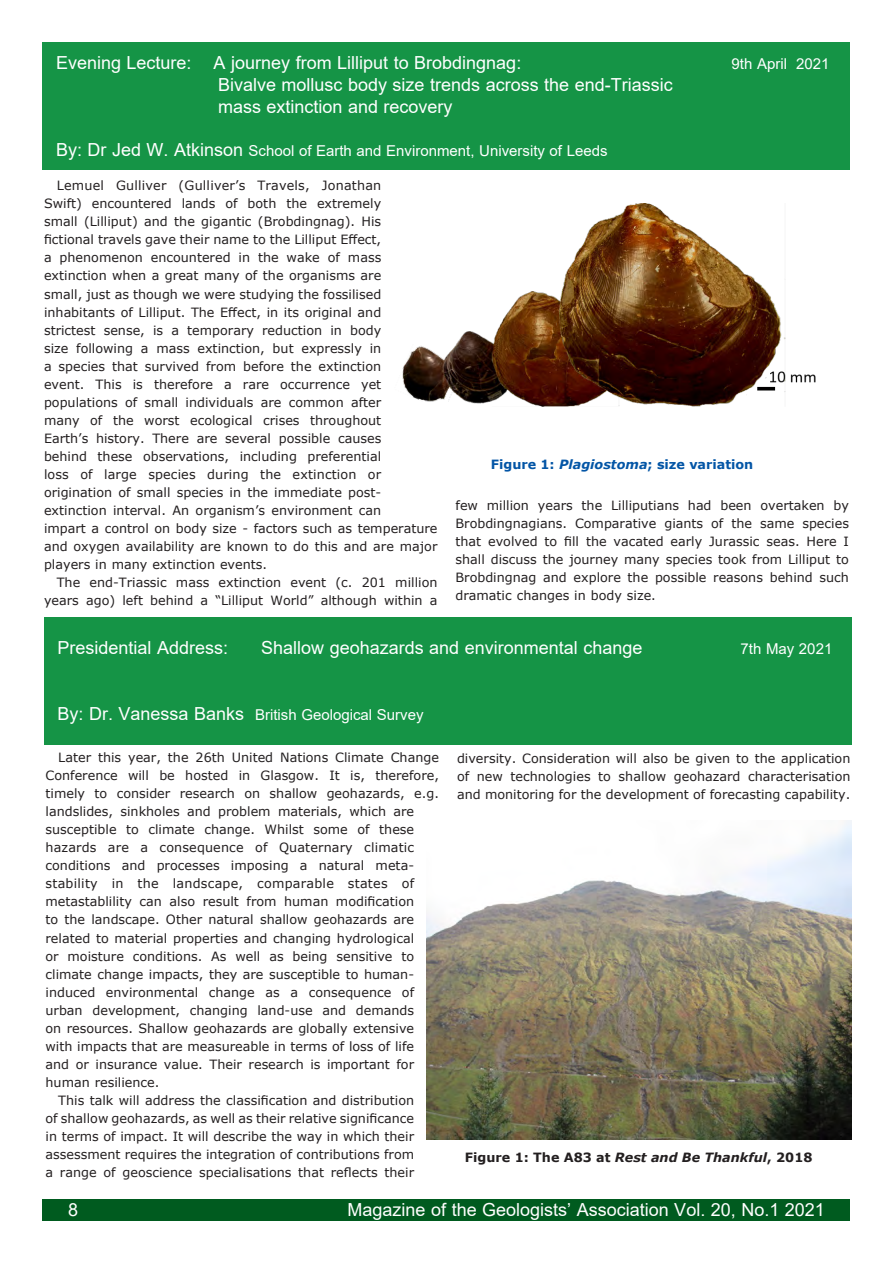
<style>
.page{position:relative;width:893px;height:1263px;background:#fff}
.page>*{position:absolute;margin:0;border:0;box-sizing:border-box;transform-origin:0 0}
.t1{font:18px "Arial";color:#fff}
.t2{font:15px "Arial";color:#fff}
.t3{font:12.75px/18px "Verdana";color:#231f20;text-align:justify}
.t4{font:700 12.75px "Verdana";color:#231f20}
.t5{font:700 12.75px "Verdana";color:#0355a6}
.s1{font-size:18px}
.s2{font-style:italic}
</style>
<div class="page">
<div style="left:44px;top:617px;width:808px;height:127px;background:#159446"></div>
<div style="left:43px;top:43px;width:807px;height:127px;background:#159446"></div>
<img style="left:402px;top:204px;width:414px;height:203px">
<div style="left:43px;top:1199px;width:807px;height:21px;background:#005b1f"></div>
<img style="left:427px;top:821px;width:425px;height:319px">
<p class="t1" style="left:56px;top:51px;width:467px">Evening Lecture: A journey from Lilliput to Brobdingnag:</p>
<p class="t2" style="left:732px;top:54px;width:99px">9th April 2021</p>
<p class="t1" style="left:218px;top:72px;width:456px">Bivalve mollusc body size trends across the end-Triassic</p>
<p class="t1" style="left:218px;top:94px;width:236px">mass extinction and recovery</p>
<p class="t2" style="left:56px;top:141px;width:553px"><span class="s1">By: Dr Jed W. Atkinson</span> School of Earth and Environment, University of Leeds</p>
<p class="t3" style="left:44px;top:177px;width:395px;text-align:left;text-indent:13px">Lemuel Gulliver (Gulliver’s Travels, Jonathan<br>Swift) encountered lands of both the extremely<br>small (Lilliput) and the gigantic (Brobdingnag). His<br>fictional travels gave their name to the Lilliput Effect,<br>a phenomenon encountered in the wake of mass extinction when a great many of the organisms are<br>small, just as though we were studying the fossilised inhabitants of Lilliput. The Effect, in its original and<br>strictest sense, is a temporary reduction in body<br>size following a mass extinction, but expressly in<br>a species that survived from before the extinction<br>event. This is therefore a rare occurrence yet populations of small individuals are common after<br>many of the worst ecological crises throughout<br>Earth’s history. There are several possible causes<br>behind these observations, including preferential<br>loss of large species during the extinction or origination of small species in the immediate post&shy;extinction interval. An organism’s environment can<br>impart a control on body size - factors such as temperature and oxygen availability are known to do this and are major players in many extinction events.</p>
<p class="t3" style="left:44px;top:573px;width:395px;text-align:right">The end-Triassic mass extinction event (c. 201 million years ago) left behind a “Lilliput World” although within a</p>
<p class="t5" style="left:491px;top:455px;width:264px">Figure 1: <span class="s2">Plagiostoma</span>; size variation</p>
<p class="t3" style="left:455px;top:496px;width:395px">few million years the Lilliputians had been overtaken by Brobdingnagians. Comparative giants of the same species that evolved to fill the vacated early Jurassic seas. Here I shall discuss the journey many species took from Lilliput to Brobdingnag and explore the possible reasons behind such dramatic changes in body size.</p>
<p class="t1" style="left:58px;top:636px;width:172px">Presidential Address:</p>
<p class="t1" style="left:261px;top:636px;width:383px">Shallow geohazards and environmental change</p>
<p class="t2" style="left:741px;top:639px;width:93px">7th May 2021</p>
<p class="t2" style="left:58px;top:704px;width:367px"><span class="s1">By: Dr. Vanessa Banks</span> British Geological Survey</p>
<p class="t3" style="left:46px;top:749px;width:395px;text-align:left;text-indent:13px">Later this year, the 26th United Nations Climate Change Conference will be hosted in Glasgow. It is, therefore, timely to consider research on shallow geohazards, e.g. landslides, sinkholes and problem materials, which are susceptible to climate change. Whilst some of these hazards are a consequence of Quaternary climatic conditions and processes imposing a natural meta&shy;stability in the landscape, comparable states of metastablility can also result from human modification<br>to the landscape. Other natural shallow geohazards are related to material properties and changing hydrological<br>or moisture conditions. As well as being sensitive to climate change impacts, they are susceptible to human&shy;induced environmental change as a consequence of urban development, changing land-use and demands<br>on resources. Shallow geohazards are globally extensive with impacts that are measureable in terms of loss of life and or insurance value. Their research is important for human resilience.</p>
<p class="t3" style="left:46px;top:1091px;width:370px;text-indent:13px">This talk will address the classification and distribution of shallow geohazards, as well as their relative significance in terms of impact. It will describe the way in which their assessment requires the integration of contributions from a range of geoscience specialisations that reflects their</p>
<p class="t3" style="left:457px;top:749px;width:395px">diversity. Consideration will also be given to the application of new technologies to shallow geohazard characterisation and monitoring for the development of forecasting capability.</p>
<p class="t4" style="left:465px;top:1149px;width:349px">Figure 1: The A83 at <span class="s2">Rest and Be Thankful</span>, 2018</p>
<p class="t1" style="left:68px;top:1198px;width:12px">8</p>
<p class="t1" style="left:348px;top:1198px;width:479px">Magazine of the Geologists’ Association Vol. 20, No.1 2021</p>
</div>
